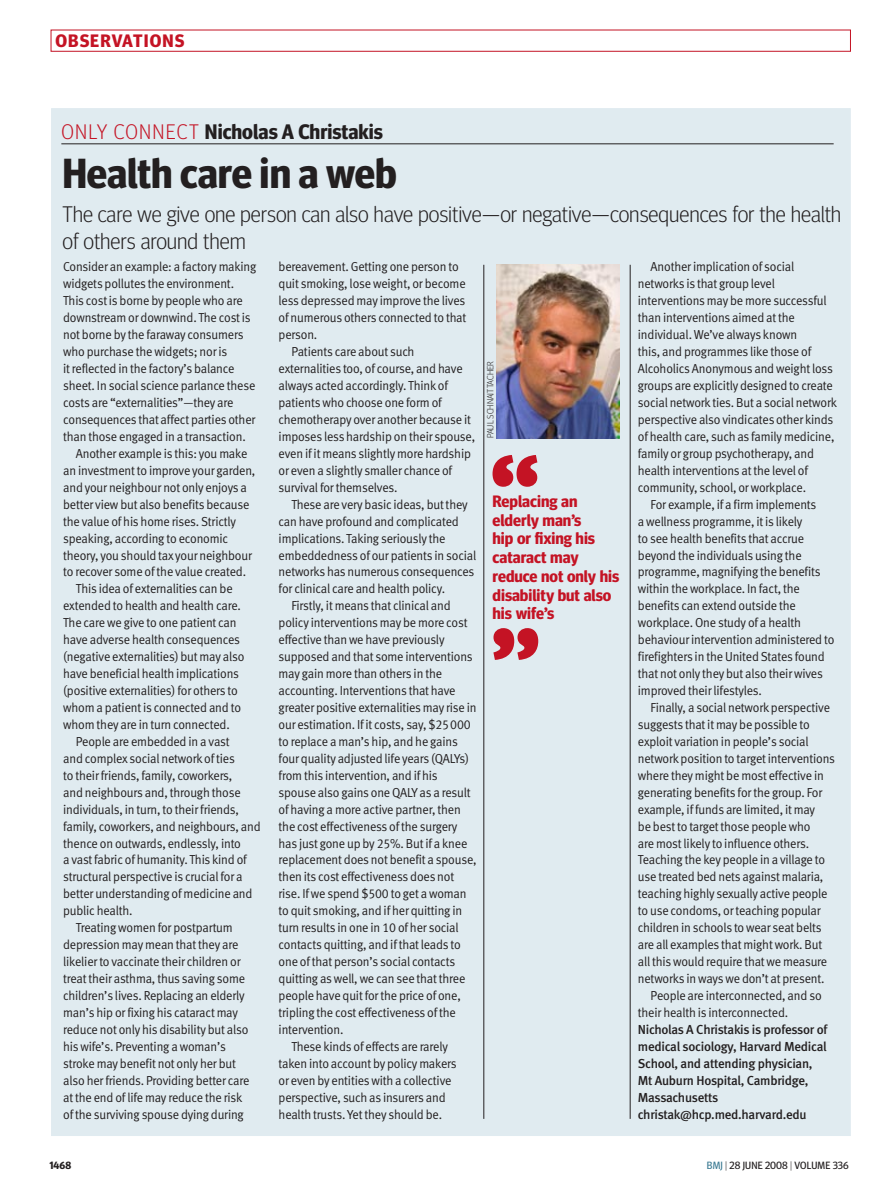
<style>
.page{position:relative;width:893px;height:1191px;background:#fff}
.page>*{position:absolute;margin:0;border:0;box-sizing:border-box;transform-origin:0 0}
.quote{font:900 93px "Meta Headline OT";color:#c41324}
.head_28_bold{font:700 42px "Meta Headline OT";color:#231f20}
.intro_15{font:300 22.5px/27px "Meta Headline OT";color:#231f20}
.column_slug{font:700 21px "Meta Headline OT";color:#231f20}
.t1{font:700 18px "Meta Headline OT";letter-spacing:.06em;color:#c41324}
.quote-2{font:700 16.5px/18.8px "Meta Headline OT";color:#c41324}
.sans_text_indent{font:13.05px/17px "Meta Normal LF";letter-spacing:-.015em;color:#231f20;scale:.95 1}
.sans_text{font:13.05px/17px "Meta Normal LF";letter-spacing:-.015em;color:#231f20;scale:.95 1}
.author_biog{font:13.05px/17px "Meta Medium LF";letter-spacing:-.02em;color:#231f20}
.t2{font:10.5px "Meta Headline OT";letter-spacing:.005em;color:#231f20}
.t3{font:700 10.5px "Meta Headline OT";color:#231f20}
.credit{font:300 9px "Meta Headline OT";color:#231f20}
.s1{font-weight:300;color:#c41324}
.s2{color:#3c7b93}
.s3{font-weight:300}
</style>
<div class="page">
<div style="left:51px;top:108px;width:799px;height:1027px;background:#e0ebf0"></div>
<hr style="left:484px;top:265px;width:1px;height:853px;background:#231f20">
<hr style="left:630px;top:265px;width:1px;height:853px;background:#231f20">
<hr style="left:61px;top:144px;width:773px;height:1px;background:#231f20">
<img style="left:496px;top:265px;width:124px;height:173px">
<p class="t1" style="left:56px;top:30px;width:130px">OBSERVATIONS</p>
<p class="column_slug" style="left:61px;top:119px;width:323px"><span class="s1">Only Co nnect</span> Nicholas A Christakis</p>
<p class="head_28_bold" style="left:62px;top:148px;width:336px">Health care in a web</p>
<p class="intro_15" style="left:62px;top:200px;width:780px">The care we give one person can also have positive—or negative—consequences for the health of others around them</p>
<p class="sans_text" style="left:63px;top:258px;width:205px">Consider an example: a factory making widgets pollutes the environment.<br>This cost is borne by people who are downstream or downwind. The cost is not borne by the faraway consumers who purchase the widgets; nor is<br>it reflected in the factory’s balance sheet. In social science parlance these costs are “externalities”—they are consequences that affect parties other than those engaged in a transaction.</p>
<p class="sans_text_indent" style="left:63px;top:445px;width:204px;text-indent:13px">Another example is this: you make an investment to improve your garden, and your neighbour not only enjoys a better view but also benefits because the value of his home rises. Strictly speaking, according to economic theory, you should tax your neighbour to recover some of the value created.</p>
<p class="sans_text_indent" style="left:63px;top:580px;width:192px;text-indent:13px">This idea of externalities can be extended to health and health care.<br>The care we give to one patient can have adverse health consequences (negative externalities) but may also have beneficial health implications (positive externalities) for others to whom a patient is connected and to whom they are in turn connected.</p>
<p class="sans_text_indent" style="left:63px;top:732px;width:209px;text-indent:13px">People are embedded in a vast<br>and complex social network of ties<br>to their friends, family, coworkers,<br>and neighbours and, through those individuals, in turn, to their friends, family, coworkers, and neighbours, and thence on outwards, endlessly, into<br>a vast fabric of humanity. This kind of structural perspective is crucial for a better understanding of medicine and public health.</p>
<p class="sans_text_indent" style="left:63px;top:919px;width:198px;text-indent:13px">Treating women for postpartum depression may mean that they are likelier to vaccinate their children or treat their asthma, thus saving some children’s lives. Replacing an elderly man’s hip or fixing his cataract may reduce not only his disability but also his wife’s. Preventing a woman’s stroke may benefit not only her but also her friends. Providing better care at the end of life may reduce the risk of the surviving spouse dying during</p>
<p class="sans_text_indent" style="left:279px;top:258px;width:199px">bereavement. Getting one person to quit smoking, lose weight, or become less depressed may improve the lives of numerous others connected to that person.</p>
<p class="sans_text_indent" style="left:279px;top:343px;width:209px;text-indent:13px">Patients care about such externalities too, of course, and have always acted accordingly. Think of patients who choose one form of chemotherapy over another because it imposes less hardship on their spouse, even if it means slightly more hardship or even a slightly smaller chance of survival for themselves.</p>
<p class="sans_text_indent" style="left:279px;top:495px;width:210px;text-indent:13px">These are very basic ideas, but they can have profound and complicated implications. Taking seriously the embeddedness of our patients in social networks has numerous consequences for clinical care and health policy.</p>
<p class="sans_text_indent" style="left:279px;top:597px;width:210px;text-indent:13px">Firstly, it means that clinical and policy interventions may be more cost effective than we have previously supposed and that some interventions may gain more than others in the accounting. Interventions that have greater positive externalities may rise in our estimation. If it costs, say, $25000 to replace a man’s hip, and he gains four quality adjusted life years (QALYs) from this intervention, and if his spouse also gains one QALY as a result of having a more active partner, then the cost effectiveness of the surgery has just gone up by 25%. But if a knee replacement does not benefit a spouse, then its cost effectiveness does not rise. If we spend $500 to get a woman to quit smoking, and if her quitting in turn results in one in 10 of her social contacts quitting, and if that leads to one of that person’s social contacts quitting as well, we can see that three people have quit for the price of one, tripling the cost effectiveness of the intervention.</p>
<p class="sans_text_indent" style="left:279px;top:1037px;width:189px;text-indent:13px">These kinds of effects are rarely taken into account by policy makers or even by entities with a collective perspective, such as insurers and health trusts. Yet they should be.</p>
<p class="credit" style="left:485px;top:438px;width:78px;rotate:-90deg">PAUL SCHNAITTACHER</p>
<p class="quote" style="left:491px;top:432px;width:49px">“</p>
<p class="quote-2" style="left:493px;top:491px;width:128px">Replacing an elderly man’s<br>hip or fixing his cataract may reduce not only his disability but also his wife’s</p>
<p class="quote" style="left:492px;top:605px;width:49px">”</p>
<p class="sans_text_indent" style="left:638px;top:258px;width:211px;text-indent:13px">Another implication of social networks is that group level interventions may be more successful than interventions aimed at the individual. We’ve always known<br>this, and programmes like those of Alcoholics Anonymous and weight loss groups are explicitly designed to create social network ties. But a social network perspective also vindicates other kinds of health care, such as family medicine, family or group psychotherapy, and health interventions at the level of community, school, or workplace.</p>
<p class="sans_text_indent" style="left:638px;top:495px;width:208px;text-indent:13px">For example, if a firm implements<br>a wellness programme, it is likely<br>to see health benefits that accrue beyond the individuals using the programme, magnifying the benefits within the workplace. In fact, the benefits can extend outside the workplace. One study of a health behaviour intervention administered to firefighters in the United States found that not only they but also their wives improved their lifestyles.</p>
<p class="sans_text_indent" style="left:638px;top:699px;width:209px;text-indent:13px">Finally, a social network perspective suggests that it may be possible to exploit variation in people’s social network position to target interventions where they might be most effective in generating benefits for the group. For example, if funds are limited, it may<br>be best to target those people who<br>are most likely to influence others.<br>Teaching the key people in a village to use treated bed nets against malaria, teaching highly sexually active people to use condoms, or teaching popular children in schools to wear seat belts are all examples that might work. But all this would require that we measure networks in ways we don’t at present.</p>
<p class="sans_text_indent" style="left:638px;top:986px;width:195px;text-indent:13px">People are interconnected, and so their health is interconnected.</p>
<p class="author_biog" style="left:638px;top:1020px;width:191px">Nicholas A Christakis is professor of medical sociology, Harvard Medical<br>School, and attending physician,<br>Mt Auburn Hospital, Cambridge,<br>Massachusetts</p>
<p class="author_biog" style="left:638px;top:1105px;width:170px">christak@hcp.med.harvard.edu</p>
<p class="t3" style="left:49px;top:1159px;width:23px">1468</p>
<p class="t2" style="left:707px;top:1159px;width:112px"><span class="s2">BMJ</span> <span class="s3">|</span> 28 JUNE 2008 <span class="s3">|</span> VOLUME</p>
<p class="t2" style="left:833px;top:1159px;width:18px">336</p>
</div>
